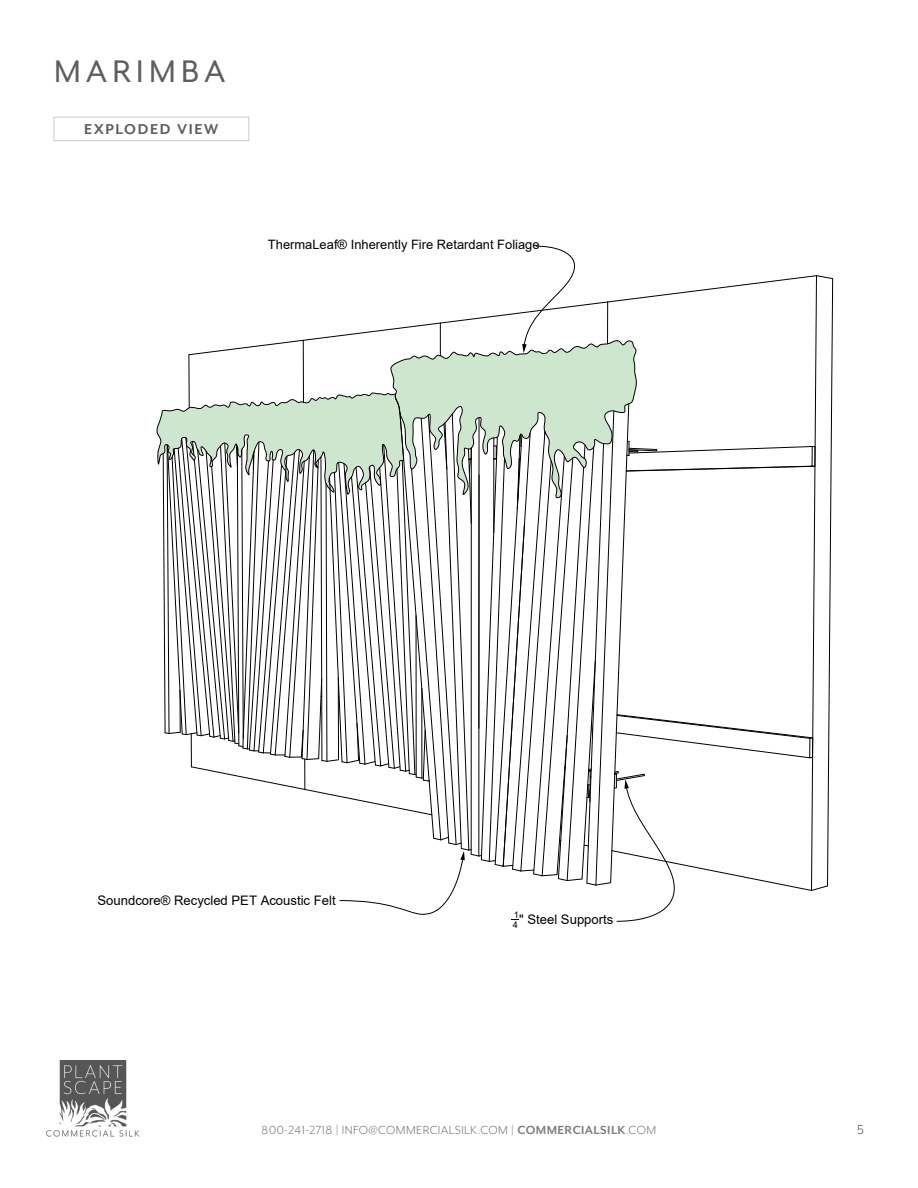
<style>
.page{position:relative;width:918px;height:1188px;background:#fff}
.page>*{position:absolute;margin:0;border:0;box-sizing:border-box;transform-origin:0 0}
.t1{font:36px "Mr Eaves XL Mod OT";letter-spacing:.15em;color:#5f5e5e}
.Label_Box{font:700 16.5px "Mr Eaves XL Mod OT";letter-spacing:.1em;color:#5f5e5e}
.t2{font:15px "Mr Eaves XL Mod OT";color:#5f5e5e}
.t3{font:13.5px "Mr Eaves XL Mod OT";letter-spacing:.03em;color:#5f5e5e}
.t4{font:13.05px "Arial";color:#000}
.t5{font:12.9px "Arial";color:#000}
.t6{font:9.15px "Arial";color:#000}
.s1{font-weight:700}
</style>
<div class="page">
<img style="left:46px;top:1061px;width:94px;height:76px">
<svg style="left:157px;top:246px;width:676px;height:676px"></svg>
<div style="left:54px;top:117px;width:195px;height:24px;border:1px solid #cecbcc"></div>
<p class="t1" style="left:54px;top:52px;width:173px">MARIMBA</p>
<p class="Label_Box" style="left:84px;top:120px;width:136px">EXPLODED VIEW</p>
<p class="t5" style="left:268px;top:236px;width:273px">ThermaLeaf® Inherently Fire Retardant Foliage</p>
<p class="t4" style="left:97px;top:891px;width:240px">Soundcore® Recycled PET Acoustic Felt</p>
<p class="t6" style="left:514px;top:909px;width:7px">1</p>
<p class="t4" style="left:513px;top:911px;width:102px"><sub>4</sub> " Steel Supports</p>
<p class="t3" style="left:262px;top:1123px;width:396px">800-241-2718 | INFO@COMMERCIALSILK.COM | <span class="s1">COMMERCIALSILK</span>.COM</p>
<p class="t2" style="left:857px;top:1121px;width:8px">5</p>
</div>
